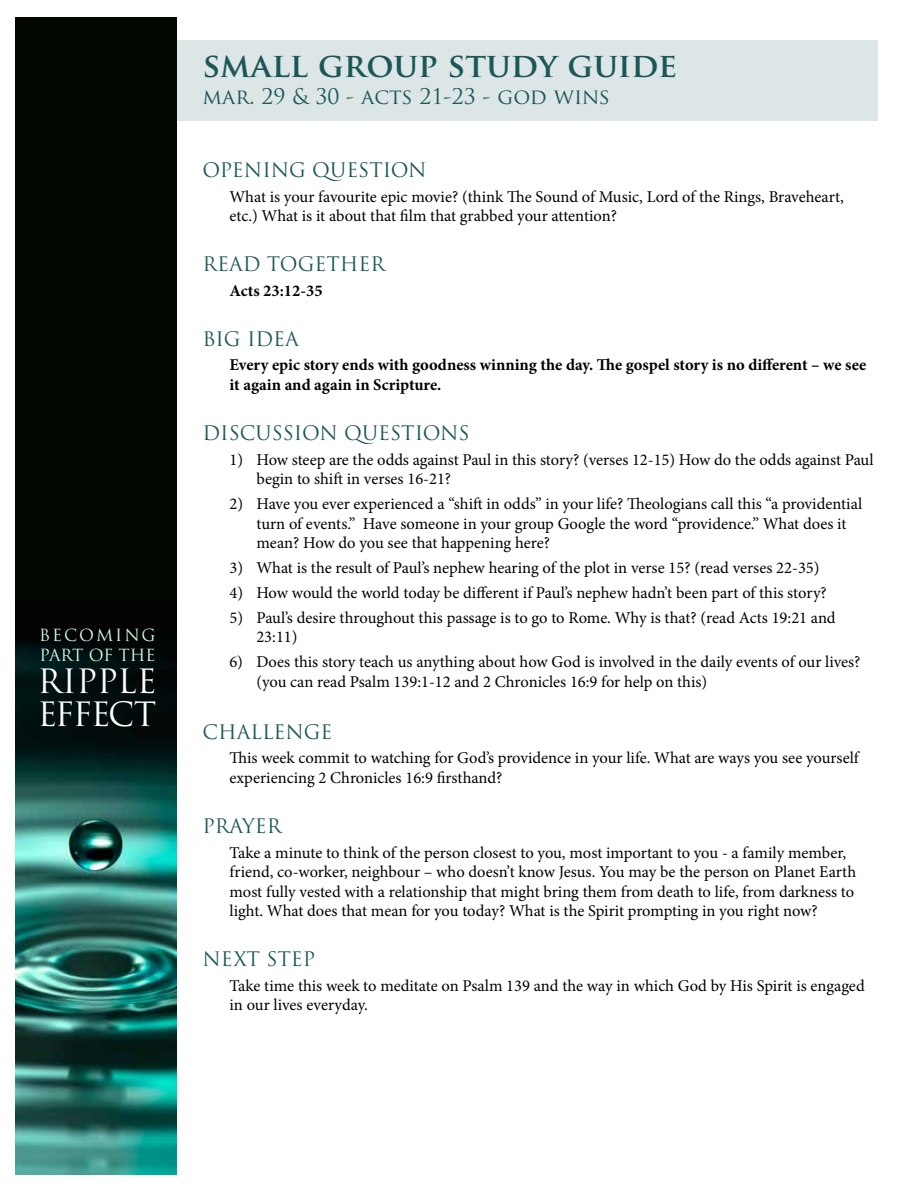
<style>
.page{position:relative;width:918px;height:1188px;background:#fff}
.page>*{position:absolute;margin:0;border:0;box-sizing:border-box;transform-origin:0 0}
.t1{font:700 33px "Trajan Pro";color:#1b5757}
.t2{font:32.7px/32.7px "Trajan Pro";letter-spacing:-.02em;color:#fff}
.t3{font:21px "Trajan Pro";color:#1b5757}
.t4{font:19.5px "Trajan Pro";color:#1b5757}
.t5{font:16.5px/19.5px "Minion Pro";letter-spacing:-.005em;color:#000}
.t6{font:700 16.5px/19.5px "Minion Pro";color:#000}
.t7{font:16.35px/19.6px "Trajan Pro";letter-spacing:.11em;color:#cffde3}
</style>
<div class="page">
<div style="left:15px;top:17px;width:162px;height:588px;background:#020700"></div>
<img style="left:15px;top:605px;width:162px;height:569px">
<div style="left:177px;top:40px;width:701px;height:82px;background:#dde6e6"></div>
<p class="t7" style="left:39px;top:625px;width:118px">BECOMING<br>PART OF THE</p>
<h2 class="t2" style="left:38px;top:665px;width:121px">RIPPLE<br>EFFECT</h2>
<h1 class="t1" style="left:202px;top:45px;width:476px">SMALL GROUP STUDY GUIDE</h1>
<p class="t3" style="left:202px;top:83px;width:409px">MAR. 29 &amp; 30 - ACTS 21-23 - GOD WINS</p>
<p class="t4" style="left:202px;top:157px;width:226px">OPENING QUESTION</p>
<p class="t5" style="left:229px;top:187px;width:616px">What is your favourite epic movie? (think The Sound of Music, Lord of the Rings, Braveheart, etc.) What is it about that film that grabbed your attention?</p>
<p class="t4" style="left:202px;top:251px;width:183px">READ TOGETHER</p>
<p class="t6" style="left:229px;top:280px;width:95px">Acts 23:12-35</p>
<p class="t4" style="left:202px;top:326px;width:98px">BIG IDEA</p>
<p class="t6" style="left:229px;top:355px;width:638px">Every epic story ends with goodness winning the day. The gospel story is no different – we see it again and again in Scripture.</p>
<p class="t4" style="left:202px;top:420px;width:269px">DISCUSSION QUESTIONS</p>
<p class="t5" style="left:256px;top:450px;width:619px;text-indent:-27px">1) How steep are the odds against Paul in this story? (verses 12-15) How do the odds against Paul begin to shift in verses 16-21?</p>
<p class="t5" style="left:256px;top:494px;width:607px;text-indent:-27px">2) Have you ever experienced a “shift in odds” in your life? Theologians call this “a providential turn of events.” Have someone in your group Google the word “providence.” What does it mean? How do you see that happening here?</p>
<p class="t5" style="left:229px;top:558px;width:592px">3) What is the result of Paul’s nephew hearing of the plot in verse 15? (read verses 22-35)</p>
<p class="t5" style="left:229px;top:583px;width:599px">4) How would the world today be different if Paul’s nephew hadn’t been part of this story?</p>
<p class="t5" style="left:256px;top:608px;width:581px;text-indent:-27px">5) Paul’s desire throughout this passage is to go to Rome. Why is that? (read Acts 19:21 and<br>23:11)</p>
<p class="t5" style="left:256px;top:652px;width:606px;text-indent:-27px">6) Does this story teach us anything about how God is involved in the daily events of our lives? (you can read Psalm 139:1-12 and 2 Chronicles 16:9 for help on this)</p>
<p class="t4" style="left:202px;top:719px;width:131px">CHALLENGE</p>
<p class="t5" style="left:229px;top:748px;width:631px">This week commit to watching for God’s providence in your life. What are ways you see yourself experiencing 2 Chronicles 16:9 firsthand?</p>
<p class="t4" style="left:202px;top:813px;width:79px">PRAYER</p>
<p class="t5" style="left:229px;top:843px;width:628px">Take a minute to think of the person closest to you, most important to you - a family member, friend, co-worker, neighbour – who doesn’t know Jesus. You may be the person on Planet Earth most fully vested with a relationship that might bring them from death to life, from darkness to light. What does that mean for you today? What is the Spirit prompting in you right now?</p>
<p class="t4" style="left:202px;top:946px;width:114px">NEXT STEP</p>
<p class="t5" style="left:229px;top:976px;width:637px">Take time this week to meditate on Psalm 139 and the way in which God by His Spirit is engaged in our lives everyday.</p>
</div>
